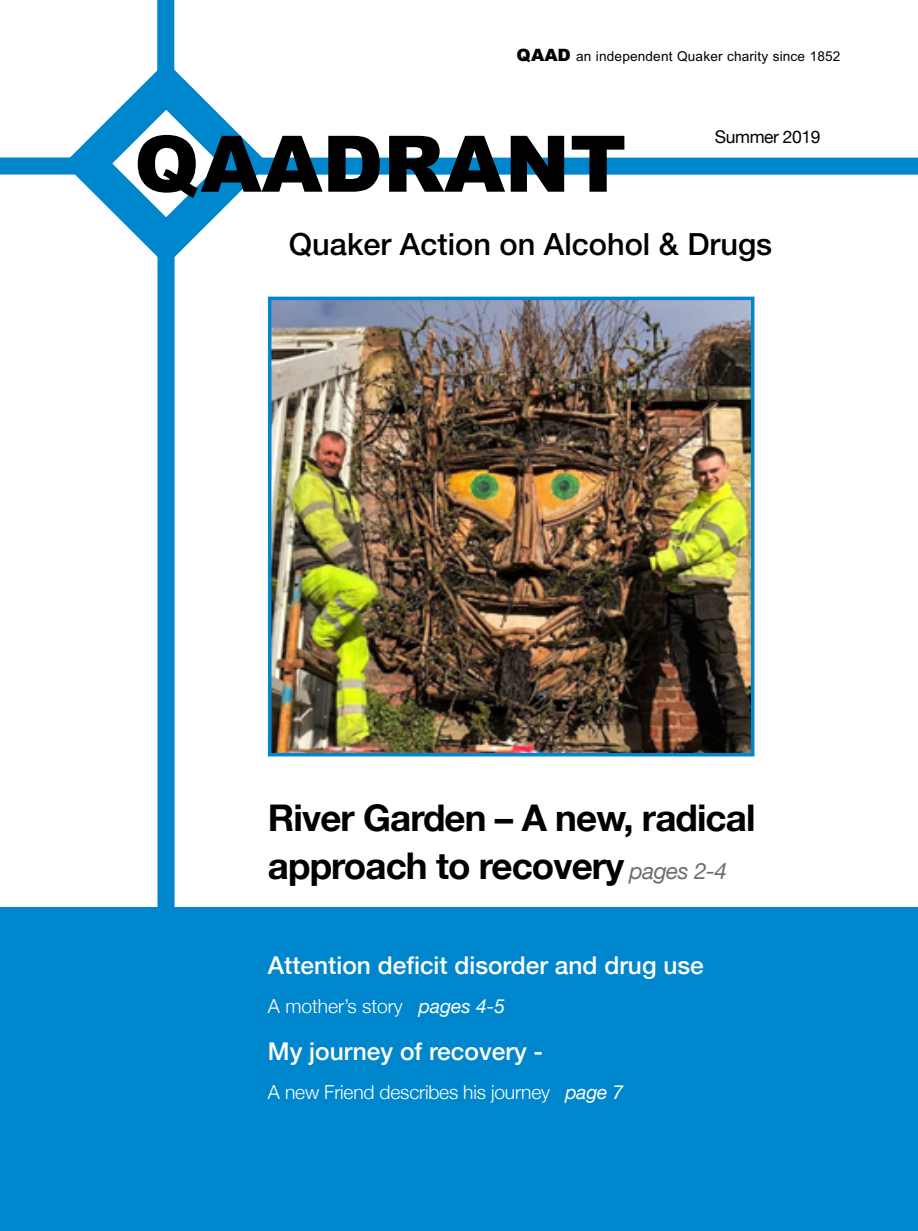
<style>
.page{position:relative;width:918px;height:1231px;background:#fff}
.page>*{position:absolute;margin:0;border:0;box-sizing:border-box;transform-origin:0 0}
.t1{font:900 78.05px "Arial";color:#000}
.t2{font:700 36.75px/47.2px "Helvetica Neue";letter-spacing:-.025em;color:#000}
.t3{font:500 30.62px "Helvetica Neue";color:#000}
.t4{font:500 24.5px "Helvetica Neue";color:#fff}
.t5{font:300 19.25px "Helvetica Neue";letter-spacing:-.01em;color:#fff}
.t6{font:17.5px "Helvetica Neue";letter-spacing:-.025em;color:#000}
.t7{font:13.65px "Arial";letter-spacing:.01em;color:#000}
.s1{font-weight:900;font-size:16.97px}
.s2{font-weight:400;font-style:italic;font-size:22.75px;color:#706f6f}
.s3{font-weight:400;font-style:italic}
</style>
<div class="page">
<div style="left:0;top:907px;width:918px;height:323px;background:#0086cc"></div>
<div style="left:0;top:157px;width:106px;height:17px;background:#0086cc"></div>
<div style="left:157px;top:222px;width:18px;height:712px;background:#0086cc"></div>
<div style="left:236px;top:157px;width:682px;height:18px;background:#0086cc"></div>
<svg style="left:40px;top:37px;width:252px;height:252px"></svg>
<div style="left:157px;top:0;width:17px;height:101px;background:#0086cc"></div>
<img style="left:273px;top:301px;width:476px;height:450px">
<div style="left:268px;top:296px;width:486px;height:460px;border:4px solid #0086cc"></div>
<p class="t7" style="left:516px;top:47px;width:325px"><span class="s1">QAAD</span> an independent Quaker charity since 1852</p>
<p class="t6" style="left:715px;top:124px;width:107px">Summer 2019</p>
<h1 class="t1" style="left:134px;top:107px;width:494px">QAADRANT</h1>
<h3 class="t3" style="left:289px;top:220px;width:485px">Quaker Action on Alcohol &amp; Drugs</h3>
<h2 class="t2" style="left:268px;top:795px;width:489px">River Garden – A new, radical approach to recovery <span class="s2">pages 2-4</span></h2>
<p class="t4" style="left:268px;top:945px;width:437px">Attention deficit disorder and drug use</p>
<p class="t5" style="left:268px;top:990px;width:239px">A mother’s story <span class="s3">pages 4-5</span></p>
<p class="t4" style="left:268px;top:1031px;width:277px">My journey of recovery -</p>
<p class="t5" style="left:268px;top:1076px;width:357px">A new Friend describes his journey <span class="s3">page 7</span></p>
</div>
